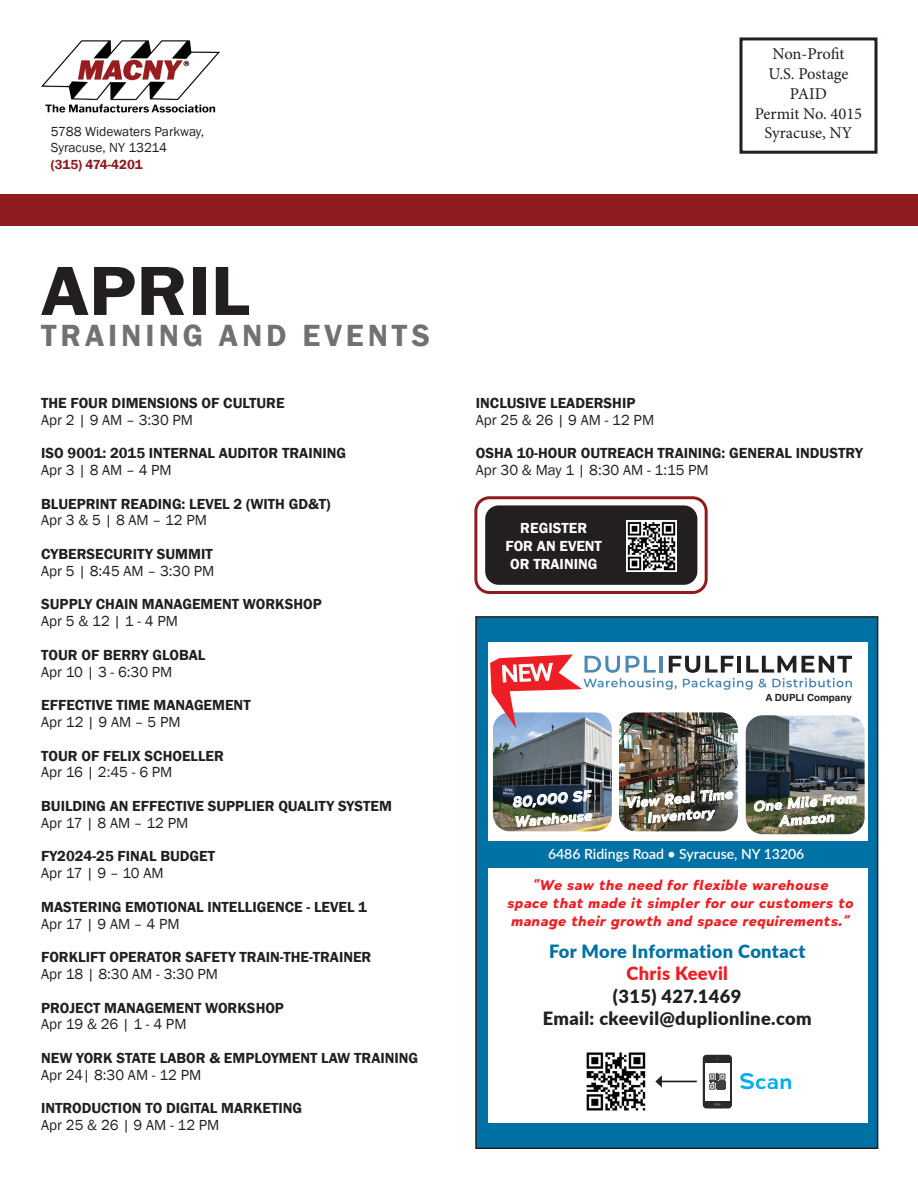
<style>
.page{position:relative;width:918px;height:1188px;background:#fff}
.page>*{position:absolute;margin:0;border:0;box-sizing:border-box;transform-origin:0 0}
.t1{font:600 72px "Franklin Gothic";color:#231f20;scale:1.09 1}
.t2{font:600 31.5px "Franklin Gothic";letter-spacing:.125em;color:#727170}
.t3{font:600 21.9px "Vitala";color:#00aeef}
.t4{font:900 18.3px/22.5px "Lato";letter-spacing:.02em;color:#231f20;text-align:center}
.t5{font:16.5px "Minion Pro";color:#231f20}
.t6{font:600 15px/16.8px "Franklin Gothic";color:#231f20}
.t7{font:15px "Franklin Gothic";color:#231f20}
.t8{font:600 15px "Franklin Gothic";color:#fff}
.t9{font:italic 900 14.1px/18.3px "Vitala";color:#ed1f25;text-align:center}
.t10{font:italic 700 14.1px/16.8px "Vitala";color:#fff;text-align:center}
.t11{font:600 14.1px "Lato";color:#fff}
.t12{font:13.5px "Franklin Gothic";color:#231f20}
.t13{font:600 13.5px "Franklin Gothic";letter-spacing:-.01em;color:#8f1b1e}
.t14{font:700 9.75px "Helvetica";color:#231f20}
.s1{font-weight:400}
.s2{color:#0071a4}
.s3{color:#ed1f25}
</style>
<div class="page">
<div style="left:740px;top:37px;width:138px;height:117px;border:3px solid #231f20"></div>
<img style="left:42px;top:40px;width:177px;height:73px">
<div style="left:0;top:194px;width:918px;height:31px;background:#8f1b1e"></div>
<div style="left:476px;top:617px;width:402px;height:531px;background:#0071a4"></div>
<div style="left:489px;top:642px;width:379px;height:481px;background:#fff"></div>
<div style="left:485px;top:841px;width:386px;height:26px;background:#0071a4"></div>
<img style="left:493px;top:729px;width:119px;height:102px">
<img style="left:619px;top:729px;width:119px;height:102px">
<img style="left:746px;top:716px;width:119px;height:118px">
<svg style="left:490px;top:654px;width:362px;height:75px"></svg>
<img style="left:586px;top:1052px;width:60px;height:59px">
<div style="left:703px;top:1055px;width:29px;height:53px;background:#292a29;border-radius:4px"></div>
<div style="left:705px;top:1063px;width:24px;height:37px;background:#fff"></div>
<svg style="left:714px;top:1103px;width:7px;height:3px"></svg>
<svg style="left:709px;top:1074px;width:16px;height:16px"></svg>
<hr style="left:661px;top:1081px;width:36px;height:1px;background:#231f20">
<svg style="left:655px;top:1075px;width:7px;height:13px"></svg>
<div style="left:475px;top:616px;width:403px;height:533px;border:2px solid #231f20"></div>
<div style="left:485px;top:505px;width:212px;height:80px;background:#231f20;border-radius:13px"></div>
<img style="left:626px;top:520px;width:51px;height:51px">
<div style="left:474px;top:496px;width:234px;height:98px;border:3px solid #8f1b1e;border-radius:14px"></div>
<p class="t5" style="left:773px;top:43px;width:73px">Non-Profit</p>
<p class="t5" style="left:768px;top:63px;width:82px">U.S. Postage</p>
<p class="t5" style="left:790px;top:83px;width:39px">PAID</p>
<p class="t5" style="left:755px;top:102px;width:109px">Permit No. 4015</p>
<p class="t12" style="left:51px;top:123px;width:155px">5788 Widewaters Parkway,</p>
<p class="t5" style="left:765px;top:122px;width:89px">Syracuse, NY</p>
<p class="t12" style="left:51px;top:139px;width:118px">Syracuse, NY 13214</p>
<p class="t13" style="left:51px;top:156px;width:94px">(315) 474-4201</p>
<p class="t1" style="left:41px;top:247px;width:193px">APRIL</p>
<p class="t2" style="left:41px;top:316px;width:390px">TRAINING AND EVENTS</p>
<p class="t6" style="left:41px;top:395px;width:245px">THE FOUR DIMENSIONS OF CULTURE</p>
<p class="t7" style="left:41px;top:410px;width:153px">Apr 2 | 9 AM – 3:30 PM</p>
<p class="t6" style="left:41px;top:445px;width:306px">ISO 9001: 2015 INTERNAL AUDITOR TRAINING</p>
<p class="t7" style="left:41px;top:461px;width:132px">Apr 3 | 8 AM – 4 PM</p>
<p class="t6" style="left:41px;top:495px;width:291px">BLUEPRINT READING: LEVEL 2 (WITH GD&amp;T)</p>
<p class="t7" style="left:41px;top:511px;width:167px">Apr 3 &amp; 5 | 8 AM – 12 PM</p>
<p class="t6" style="left:41px;top:546px;width:173px">CYBERSECURITY SUMMIT</p>
<p class="t7" style="left:41px;top:562px;width:175px">Apr 5 | 8:45 AM – 3:30 PM</p>
<p class="t6" style="left:41px;top:596px;width:282px">SUPPLY CHAIN MANAGEMENT WORKSHOP<br><span class="s1">Apr 5 &amp; 12 | 1 - 4 PM</span></p>
<p class="t6" style="left:41px;top:647px;width:166px">TOUR OF BERRY GLOBAL</p>
<p class="t7" style="left:41px;top:662px;width:133px">Apr 10 | 3 - 6:30 PM</p>
<p class="t6" style="left:41px;top:697px;width:211px">EFFECTIVE TIME MANAGEMENT</p>
<p class="t7" style="left:41px;top:713px;width:141px">Apr 12 | 9 AM – 5 PM</p>
<p class="t6" style="left:41px;top:747px;width:184px">TOUR OF FELIX SCHOELLER</p>
<p class="t7" style="left:41px;top:763px;width:133px">Apr 16 | 2:45 - 6 PM</p>
<p class="t6" style="left:41px;top:798px;width:352px">BUILDING AN EFFECTIVE SUPPLIER QUALITY SYSTEM</p>
<p class="t7" style="left:41px;top:814px;width:149px">Apr 17 | 8 AM – 12 PM</p>
<p class="t6" style="left:41px;top:848px;width:175px">FY2024-25 FINAL BUDGET</p>
<p class="t7" style="left:41px;top:864px;width:124px">Apr 17 | 9 – 10 AM</p>
<p class="t6" style="left:41px;top:899px;width:327px">MASTERING EMOTIONAL INTELLIGENCE - LEVEL 1</p>
<p class="t7" style="left:41px;top:914px;width:140px">Apr 17 | 9 AM – 4 PM</p>
<p class="t6" style="left:41px;top:949px;width:332px">FORKLIFT OPERATOR SAFETY TRAIN-THE-TRAINER</p>
<p class="t7" style="left:41px;top:965px;width:178px">Apr 18 | 8:30 AM - 3:30 PM</p>
<p class="t6" style="left:41px;top:999px;width:244px">PROJECT MANAGEMENT WORKSHOP</p>
<p class="t7" style="left:41px;top:1015px;width:147px">Apr 19 &amp; 26 | 1 - 4 PM</p>
<p class="t6" style="left:41px;top:1050px;width:379px">NEW YORK STATE LABOR &amp; EMPLOYMENT LAW TRAINING</p>
<p class="t7" style="left:41px;top:1066px;width:162px">Apr 24| 8:30 AM - 12 PM</p>
<p class="t6" style="left:41px;top:1100px;width:262px">INTRODUCTION TO DIGITAL MARKETING</p>
<p class="t7" style="left:41px;top:1116px;width:180px">Apr 25 &amp; 26 | 9 AM - 12 PM</p>
<p class="t6" style="left:476px;top:395px;width:161px">INCLUSIVE LEADERSHIP</p>
<p class="t7" style="left:476px;top:410px;width:180px">Apr 25 &amp; 26 | 9 AM - 12 PM</p>
<p class="t6" style="left:476px;top:445px;width:389px">OSHA 10-HOUR OUTREACH TRAINING: GENERAL INDUSTRY</p>
<p class="t7" style="left:476px;top:461px;width:234px">Apr 30 &amp; May 1 | 8:30 AM - 1:15 PM</p>
<p class="t8" style="left:520px;top:518px;width:68px">REGISTER</p>
<p class="t8" style="left:506px;top:536px;width:98px">FOR AN EVENT</p>
<p class="t8" style="left:510px;top:554px;width:89px">OR TRAINING</p>
<p class="t14" style="left:765px;top:690px;width:88px">A DUPLI Company</p>
<p class="t10" style="left:624px;top:795px;width:110px;rotate:-5deg">View Real Time<br>Inventory</p>
<p class="t10" style="left:511px;top:793px;width:80px;line-height:19.6px;text-align:left;rotate:-5deg">80,000 SF<br>Warehouse</p>
<p class="t10" style="left:752px;top:798px;width:105px;rotate:-5deg">One Mile From<br>Amazon</p>
<p class="t11" style="left:548px;top:843px;width:258px">6486 Ridings Road • Syracuse, NY 13206</p>
<p class="t9" style="left:507px;top:876px;width:348px">“We saw the need for flexible warehouse<br>space that made it simpler for our customers to manage their growth and space requirements.”</p>
<p class="t4" style="left:543px;top:939px;width:270px"><span class="s2">For More Information Contact<br></span><span class="s3">Chris Keevil<br></span>(315) 427.1469<br>Email: ckeevil@duplionline.com</p>
<p class="t3" style="left:739px;top:1069px;width:55px">Scan</p>
</div>
